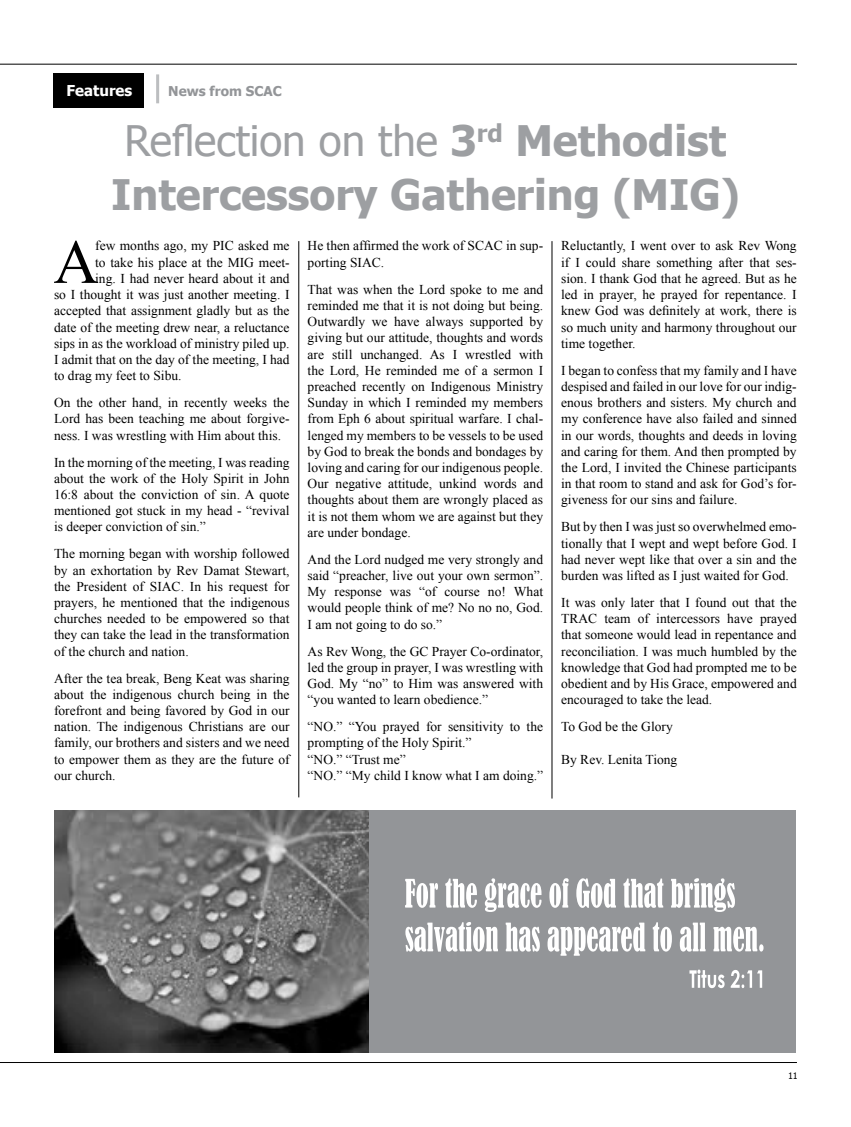
<style>
.page{position:relative;width:851px;height:1127px;background:#fff}
.page>*{position:absolute;margin:0;border:0;box-sizing:border-box;transform-origin:0 0}
.t1{font:62.4px "Times New Roman";color:#000}
.t2{font:700 42px/54px "Tahoma";color:#9d9fa2;text-align:center}
.t3{font:700 15px "Tahoma";color:#fff}
.t4{font:13.5px/16.2px "Times New Roman";color:#000;text-align:justify}
.t5{font:700 13.5px "Tahoma";color:#939598}
.t6{font:9px "Tahoma";color:#000}
.s1{font-weight:400}
</style>
<div class="page">
<hr style="left:0;top:64px;width:796px;height:1px;background:#000">
<hr style="left:0;top:1062px;width:796px;height:1px;background:#000">
<div style="left:54px;top:73px;width:90px;height:35px;background:#000"></div>
<hr style="left:156px;top:74px;width:3px;height:29px;background:#bcbec0">
<hr style="left:298px;top:241px;width:1px;height:556px;background:#000">
<hr style="left:551px;top:241px;width:1px;height:557px;background:#000">
<img style="left:54px;top:810px;width:315px;height:242px">
<div style="left:369px;top:810px;width:426px;height:242px;background:#939598"></div>
<svg style="left:689px;top:969px;width:73px;height:19px"></svg>
<svg style="left:405px;top:922px;width:358px;height:34px"></svg>
<svg style="left:405px;top:878px;width:329px;height:34px"></svg>
<p class="t3" style="left:67px;top:80px;width:67px">Features</p>
<p class="t5" style="left:168px;top:82px;width:115px">News from SCAC</p>
<h2 class="t2" style="left:111px;top:111px;width:630px"><span class="s1">Reflection on the</span> 3<sup>rd</sup> Methodist<br>Intercessory Gathering (MIG)</h2>
<h1 class="t1" style="left:54px;top:220px;width:47px">A</h1>
<p class="t4" style="left:307px;top:238px;width:237px">He then affirmed the work of SCAC in sup&shy;porting SIAC.</p>
<p class="t4" style="left:307px;top:281px;width:237px">That was when the Lord spoke to me and reminded me that it is not doing but being.<br>Outwardly we have always supported by giving but our attitude, thoughts and words are still unchanged. As I wrestled with the Lord, He reminded me of a sermon I preached recently on Indigenous Ministry Sunday in which I reminded my members from Eph 6 about spiritual warfare. I chal&shy;lenged my members to be vessels to be used by God to break the bonds and bondages by loving and caring for our indigenous people.<br>Our negative attitude, unkind words and thoughts about them are wrongly placed as it is not them whom we are against but they are under bondage.</p>
<p class="t4" style="left:307px;top:551px;width:237px">And the Lord nudged me very strongly and said “preacher, live out your own sermon”.<br>My response was “of course no! What would people think of me? No no no, God.<br>I am not going to do so.”</p>
<p class="t4" style="left:307px;top:643px;width:237px">As Rev Wong, the GC Prayer Co-ordinator, led the group in prayer, I was wrestling with God. My “no” to Him was answered with “you wanted to learn obedience.”</p>
<p class="t4" style="left:307px;top:718px;width:237px;text-align:left">“NO.” “You prayed for sensitivity to the prompting of the Holy Spirit.”<br>“NO.” “Trust me”<br>“NO.” “My child I know what I am doing.”</p>
<p class="t4" style="left:95px;top:238px;width:196px">few months ago, my PIC asked me</p>
<p class="t4" style="left:95px;top:254px;width:196px">to take his place at the MIG meet-</p>
<p class="t4" style="left:95px;top:270px;width:196px">ing. I had never heard about it and</p>
<p class="t4" style="left:54px;top:286px;width:237px">so I thought it was just another meeting. I</p>
<p class="t4" style="left:54px;top:302px;width:237px">accepted that assignment gladly but as the</p>
<p class="t4" style="left:54px;top:319px;width:237px">date of the meeting drew near, a reluctance</p>
<p class="t4" style="left:54px;top:335px;width:237px">sips in as the workload of ministry piled up.</p>
<p class="t4" style="left:54px;top:351px;width:237px">I admit that on the day of the meeting, I had</p>
<p class="t4" style="left:54px;top:367px;width:129px">to drag my feet to Sibu.</p>
<p class="t4" style="left:54px;top:394px;width:237px">On the other hand, in recently weeks the Lord has been teaching me about forgive&shy;ness. I was wrestling with Him about this.</p>
<p class="t4" style="left:54px;top:454px;width:237px">In the morning of the meeting, I was reading about the work of the Holy Spirit in John 16:8 about the conviction of sin. A quote mentioned got stuck in my head - “revival is deeper conviction of sin.”</p>
<p class="t4" style="left:54px;top:545px;width:237px">The morning began with worship followed by an exhortation by Rev Damat Stewart, the President of SIAC. In his request for prayers, he mentioned that the indigenous churches needed to be empowered so that they can take the lead in the transformation of the church and nation.</p>
<p class="t4" style="left:54px;top:670px;width:237px">After the tea break, Beng Keat was sharing about the indigenous church being in the forefront and being favored by God in our nation. The indigenous Christians are our family, our brothers and sisters and we need to empower them as they are the future of our church.</p>
<p class="t4" style="left:561px;top:238px;width:237px">Reluctantly, I went over to ask Rev Wong if I could share something after that ses&shy;sion. I thank God that he agreed. But as he led in prayer, he prayed for repentance. I knew God was definitely at work, there is so much unity and harmony throughout our time together.</p>
<p class="t4" style="left:561px;top:362px;width:237px">I began to confess that my family and I have despised and failed in our love for our indig&shy;enous brothers and sisters. My church and my conference have also failed and sinned in our words, thoughts and deeds in loving and caring for them. And then prompted by the Lord, I invited the Chinese participants in that room to stand and ask for God’s for&shy;giveness for our sins and failure.</p>
<p class="t4" style="left:561px;top:518px;width:237px">But by then I was just so overwhelmed emo&shy;tionally that I wept and wept before God. I had never wept like that over a sin and the burden was lifted as I just waited for God.</p>
<p class="t4" style="left:561px;top:594px;width:237px">It was only later that I found out that the TRAC team of intercessors have prayed that someone would lead in repentance and reconciliation. I was much humbled by the knowledge that God had prompted me to be obedient and by His Grace, empowered and encouraged to take the lead.</p>
<p class="t4" style="left:561px;top:718px;width:113px">To God be the Glory</p>
<p class="t4" style="left:561px;top:751px;width:118px">By Rev. Lenita Tiong</p>
<p class="t6" style="left:788px;top:1070px;width:11px">11</p>
</div>
